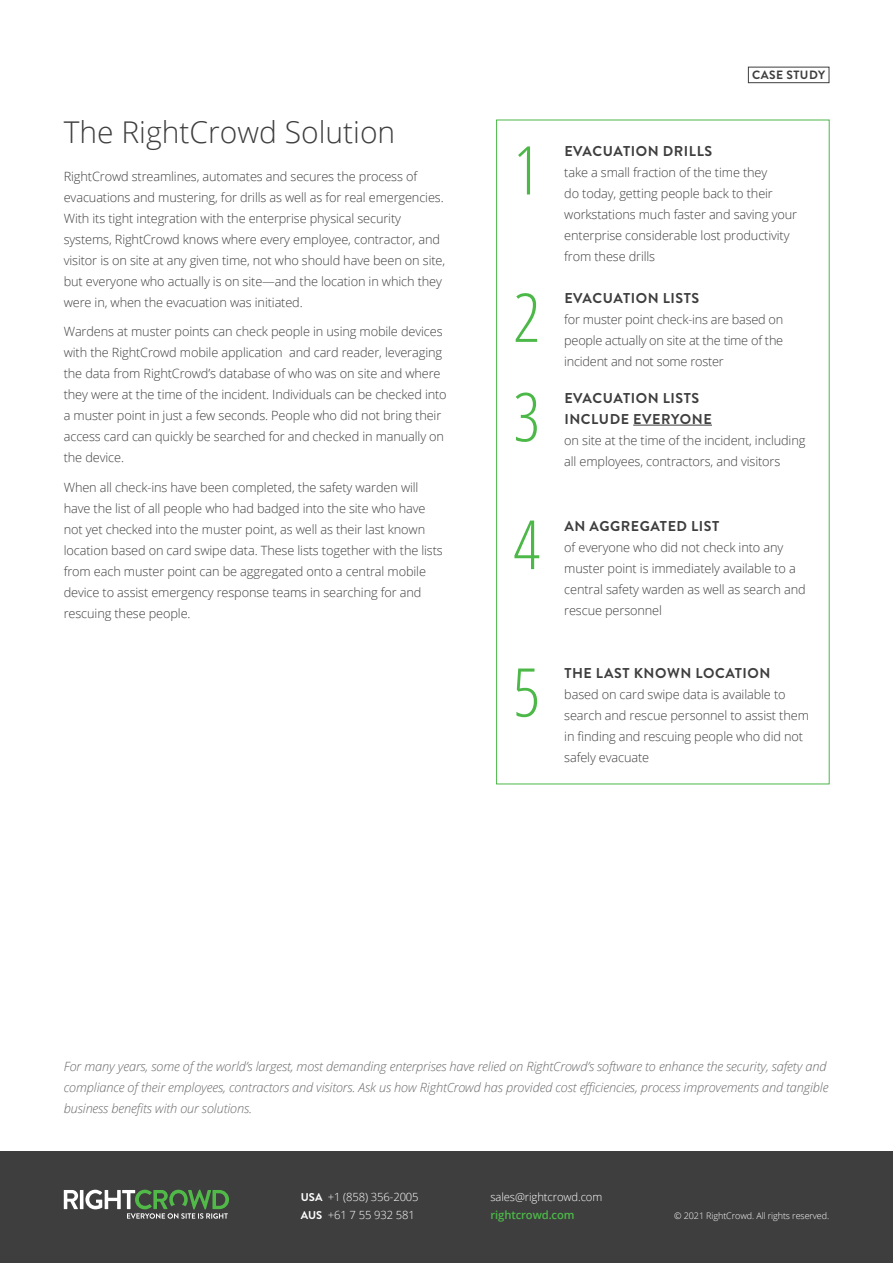
<style>
.page{position:relative;width:893px;height:1263px;background:#fff}
.page>*{position:absolute;margin:0;border:0;box-sizing:border-box;transform-origin:0 0}
.t1{font:300 condensed 67.2px "Open Sans";color:#4cb848}
.t2{font:300 30px "Open Sans";color:#3e3e3f}
.t3{font:700 14.25px/21px "Brandon Grotesque";letter-spacing:.04em;color:#3e3e3f}
.Body{font:300 12.75px/21px "Open Sans";letter-spacing:-.01em;color:#3e3e3f}
.Body-2{font:italic 300 12.75px/21px "Open Sans";letter-spacing:-.01em;color:#69696c}
.t4{font:700 12px "Brandon Grotesque";letter-spacing:.04em;color:#3e3e3f}
.t5{font:300 11.25px/18px "Open Sans";letter-spacing:-.01em;color:#fff}
.t6{font:600 11.25px "Open Sans";letter-spacing:-.01em;color:#4cb848}
.t7{font:300 9px "Open Sans";letter-spacing:-.01em;color:#fff}
.s1{font-family:"Brandon Grotesque";font-weight:700}
</style>
<div class="page">
<div style="left:748px;top:67px;width:81px;height:16px;border:1px solid #3e3e3f"></div>
<div style="left:0;top:1151px;width:893px;height:112px;background:#3e3e3f"></div>
<svg style="left:64px;top:1190px;width:14px;height:19px"></svg>
<hr style="left:80px;top:1190px;width:3px;height:19px;background:#fff">
<svg style="left:85px;top:1190px;width:144px;height:29px"></svg>
<hr style="left:633px;top:425px;width:79px;height:1px;background:#3e3e3f">
<h2 class="t2" style="left:64px;top:111px;width:333px">The RightCrowd Solution</h2>
<p class="Body" style="left:64px;top:165px;width:383px">RightCrowd streamlines, automates and secures the process of evacuations and mustering, for drills as well as for real emergencies.<br>With its tight integration with the enterprise physical security systems, RightCrowd knows where every employee, contractor, and visitor is on site at any given time, not who should have been on site, but everyone who actually is on site—and the location in which they were in, when the evacuation was initiated.</p>
<p class="Body" style="left:64px;top:321px;width:384px">Wardens at muster points can check people in using mobile devices with the RightCrowd mobile application and card reader, leveraging the data from RightCrowd’s database of who was on site and where they were at the time of the incident. Individuals can be checked into a muster point in just a few seconds. People who did not bring their access card can quickly be searched for and checked in manually on the device.</p>
<p class="Body" style="left:64px;top:476px;width:381px">When all check-ins have been completed, the safety warden will have the list of all people who had badged into the site who have not yet checked into the muster point, as well as their last known location based on card swipe data. These lists together with the lists from each muster point can be aggregated onto a central mobile device to assist emergency response teams in searching for and rescuing these people.</p>
<p class="t4" style="left:752px;top:67px;width:75px">CASE STUDY</p>
<p class="t1" style="left:513px;top:125px;width:28px">1</p>
<h3 class="t3" style="left:564px;top:141px;width:149px">EVACUATION DRILLS</h3>
<p class="Body" style="left:564px;top:161px;width:234px">take a small fraction of the time they<br>do today, getting people back to their workstations much faster and saving your enterprise considerable lost productivity from these drills</p>
<p class="t1" style="left:513px;top:272px;width:28px">2</p>
<h3 class="t3" style="left:564px;top:288px;width:136px">EVACUATION LISTS</h3>
<p class="Body" style="left:564px;top:309px;width:220px;text-align:justify">for muster point check-ins are based on people actually on site at the time of the incident and not some roster</p>
<p class="t1" style="left:513px;top:371px;width:28px">3</p>
<h3 class="t3" style="left:564px;top:387px;width:149px">EVACUATION LISTS<br>INCLUDE EVERYONE</h3>
<p class="Body" style="left:564px;top:429px;width:243px">on site at the time of the incident, including all employees, contractors, and visitors</p>
<p class="t1" style="left:513px;top:499px;width:28px">4</p>
<h3 class="t3" style="left:564px;top:515px;width:156px">AN AGGREGATED LIST</h3>
<p class="Body" style="left:564px;top:536px;width:243px">of everyone who did not check into any muster point is immediately available to a central safety warden as well as search and rescue personnel</p>
<p class="t1" style="left:513px;top:646px;width:28px">5</p>
<h3 class="t3" style="left:564px;top:663px;width:208px">THE LAST KNOWN LOCATION</h3>
<p class="Body" style="left:564px;top:683px;width:246px">based on card swipe data is available to search and rescue personnel to assist them in finding and rescuing people who did not safely evacuate</p>
<p class="Body-2" style="left:64px;top:1055px;width:766px">For many years, some of the world’s largest, most demanding enterprises have relied on RightCrowd’s software to enhance the security, safety and compliance of their employees, contractors and visitors. Ask us how RightCrowd has provided cost efficiencies, process improvements and tangible business benefits with our solutions.</p>
<p class="t5" style="left:301px;top:1187px;width:119px"><span class="s1">USA</span> +1 (858) 356-2005<br><span class="s1">AUS</span> +61 7 55 932 581</p>
<p class="t5" style="left:490px;top:1187px;width:113px">sales@rightcrowd.com</p>
<p class="t6" style="left:490px;top:1207px;width:86px">rightcrowd.com</p>
<p class="t7" style="left:674px;top:1209px;width:156px">© 2021 RightCrowd. All rights reserved.</p>
</div>
